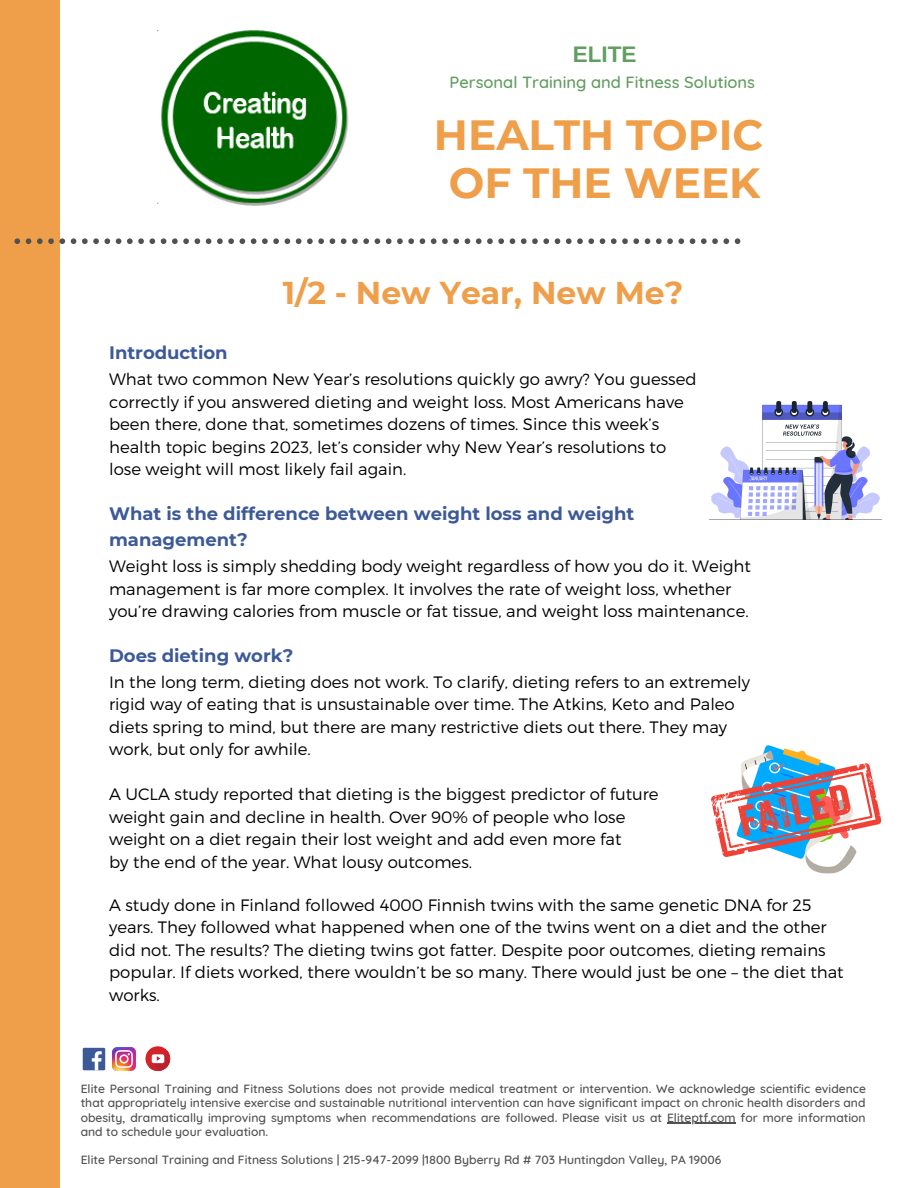
<style>
.page{position:relative;width:918px;height:1188px;background:#fff}
.page>*{position:absolute;margin:0;border:0;box-sizing:border-box;transform-origin:0 0}
.t1{font:700 42.15px/47.2px "Montserrat";color:#ef9e4a;text-align:center}
.t2{font:700 31.5px "Montserrat";color:#ef9e4a}
.t3{font:700 22.5px "Arimo";color:#629d61}
.t4{font:700 18px/25.8px "Montserrat";color:#3d5a98}
.t5{font:300 16.5px/22.5px "Montserrat";color:#000}
.t6{font:500 16.5px "Quicksand";color:#629d61}
.t7{font:500 12.15px/14.1px "Quicksand";color:#4f524e;text-align:justify}
</style>
<div class="page">
<div style="left:0;top:0;width:60px;height:1188px;background:#ef9e4a"></div>
<div style="left:83px;top:1048px;width:22px;height:22px;background:#3d5a98"></div>
<svg style="left:92px;top:1051px;width:10px;height:19px"></svg>
<img style="left:113px;top:1048px;width:22px;height:22px">
<svg style="left:14px;top:238px;width:726px;height:6px"></svg>
<img style="left:157px;top:30px;width:192px;height:176px">
<div style="left:146px;top:1046px;width:24px;height:25px;background:#d42428;border-radius:50%"></div>
<svg style="left:149px;top:1050px;width:22px;height:21px"></svg>
<img style="left:709px;top:401px;width:172px;height:119px">
<svg style="left:711px;top:745px;width:171px;height:129px"></svg>
<hr style="left:667px;top:1123px;width:69px;height:1px;background:#4f524e">
<h3 class="t3" style="left:573px;top:42px;width:65px">ELITE</h3>
<p class="t6" style="left:450px;top:72px;width:307px">Personal Training and Fitness Solutions</p>
<h1 class="t1" style="left:434px;top:112px;width:331px">HEALTH TOPIC<br>OF THE WEEK</h1>
<h2 class="t2" style="left:283px;top:273px;width:402px">1/2 - New Year, New Me?</h2>
<p class="t4" style="left:109px;top:340px;width:120px">Introduction</p>
<p class="t5" style="left:109px;top:367px;width:589px">What two common New Year’s resolutions quickly go awry? You guessed correctly if you answered dieting and weight loss. Most Americans have been there, done that, sometimes dozens of times. Since this week’s health topic begins 2023, let’s consider why New Year’s resolutions to lose weight will most likely fail again.</p>
<p class="t4" style="left:109px;top:501px;width:527px">What is the difference between weight loss and weight management?</p>
<p class="t5" style="left:109px;top:554px;width:643px">Weight loss is simply shedding body weight regardless of how you do it. Weight management is far more complex. It involves the rate of weight loss, whether you’re drawing calories from muscle or fat tissue, and weight loss maintenance.</p>
<p class="t4" style="left:109px;top:643px;width:186px">Does dieting work?</p>
<p class="t5" style="left:109px;top:670px;width:642px">In the long term, dieting does not work. To clarify, dieting refers to an extremely rigid way of eating that is unsustainable over time. The Atkins, Keto and Paleo diets spring to mind, but there are many restrictive diets out there. They may work, but only for awhile.</p>
<p class="t5" style="left:109px;top:782px;width:551px">A UCLA study reported that dieting is the biggest predictor of future weight gain and decline in health. Over 90% of people who lose weight on a diet regain their lost weight and add even more fat<br>by the end of the year. What lousy outcomes.</p>
<p class="t5" style="left:109px;top:893px;width:736px">A study done in Finland followed 4000 Finnish twins with the same genetic DNA for 25 years. They followed what happened when one of the twins went on a diet and the other did not. The results? The dieting twins got fatter. Despite poor outcomes, dieting remains popular. If diets worked, there wouldn’t be so many. There would just be one – the diet that works.</p>
<p class="t7" style="left:81px;top:1082px;width:787px">Elite Personal Training and Fitness Solutions does not provide medical treatment or intervention. We acknowledge scientific evidence that appropriately intensive exercise and sustainable nutritional intervention can have significant impact on chronic health disorders and obesity, dramatically improving symptoms when recommendations are followed. Please visit us at Eliteptf.com for more information and to schedule your evaluation.</p>
<p class="t7" style="left:81px;top:1152px;width:642px">Elite Personal Training and Fitness Solutions | 215-947-2099 |1800 Byberry Rd # 703 Huntingdon Valley, PA 19006</p>
</div>
